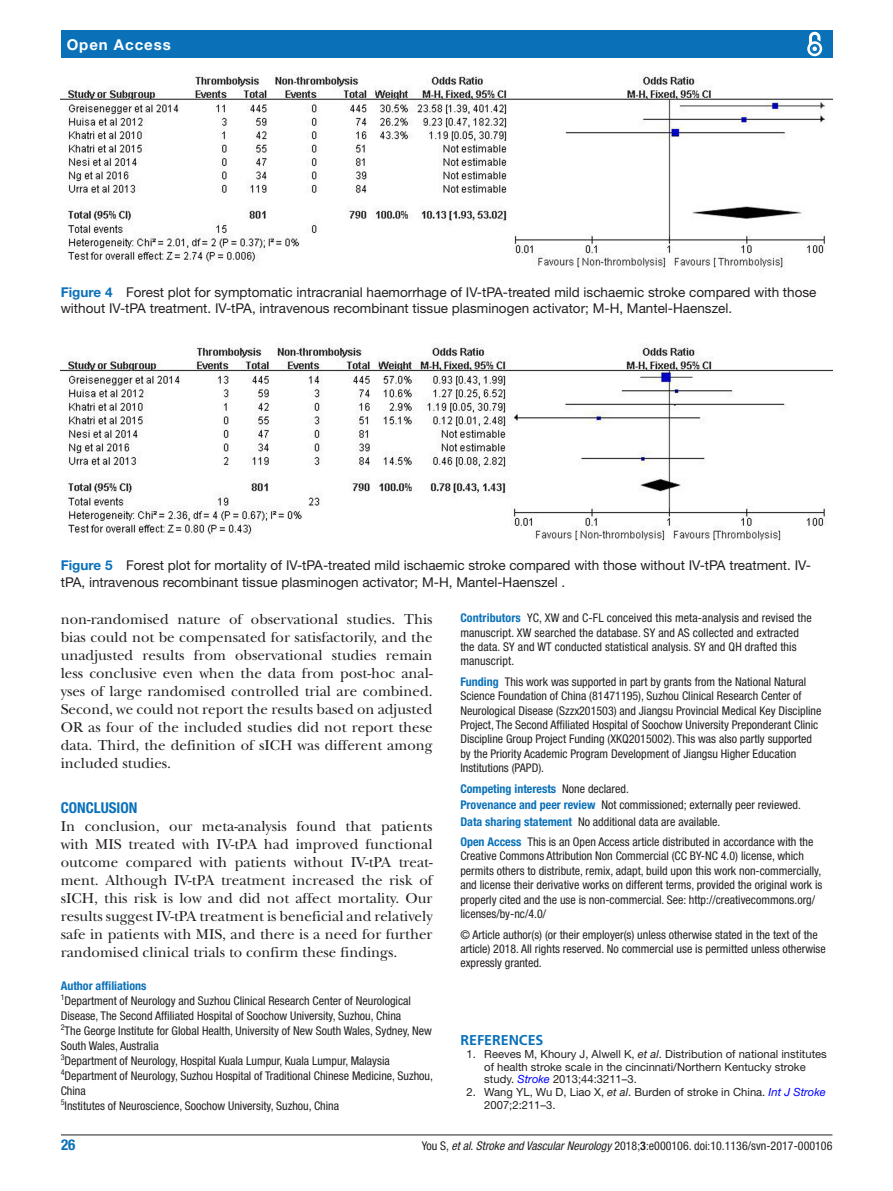
<style>
.page{position:relative;width:893px;height:1191px;background:#fff}
.page>*{position:absolute;margin:0;border:0;box-sizing:border-box;transform-origin:0 0}
.t1{font:15px/18px "New Baskerville";color:#231f20;text-align:justify}
.t2{font:700 condensed 15px "Helvetica Neue LT Std";color:#0a71b9}
.t3{font:700 15px "Helvetica Neue LT Std";letter-spacing:.065em;color:#fff}
.t4{font:700 14.25px "Frutiger LT Std";color:#0a71b9}
.t5{font:13.5px/16.2px "Helvetica Neue LT Std";color:#231f20}
.t6{font:condensed 12px/14.4px "Helvetica Neue LT Std";color:#231f20}
.t7{font:11.25px/12.8px "Helvetica Neue LT Std";color:#231f20}
.t8{font:condensed 7.95px "Helvetica Neue LT Std";color:#231f20}
.s1{font-weight:700;color:#0a71b9}
.s2{font-style:italic}
.s3{font-style:italic;color:#00f}
.s4{font-weight:700}
</style>
<div class="page">
<hr style="left:61px;top:1134px;width:771px;height:1px;background:#231f20">
<div style="left:61px;top:31px;width:771px;height:27px;background:#0a71b9"></div>
<svg style="left:807px;top:31px;width:16px;height:26px"></svg>
<div style="left:811px;top:45px;width:7px;height:7px;border:1px solid #0a71b9;border-radius:50%"></div>
<img style="left:61px;top:73px;width:771px;height:197px">
<img style="left:61px;top:344px;width:771px;height:197px">
<p class="t3" style="left:67px;top:35px;width:106px">Open Access</p>
<p class="t5" style="left:61px;top:284px;width:757px"><span class="s1">Figure 4</span> Forest plot for symptomatic intracranial haemorrhage of IV-tPA-treated mild ischaemic stroke compared with those without IV-tPA treatment. IV-tPA, intravenous recombinant tissue plasminogen activator; M-H, Mantel-Haenszel.</p>
<p class="t5" style="left:61px;top:557px;width:752px"><span class="s1">Figure 5</span> Forest plot for mortality of IV-tPA-treated mild ischaemic stroke compared with those without IV-tPA treatment. IV&shy;tPA, intravenous recombinant tissue plasminogen activator; M-H, Mantel-Haenszel .</p>
<p class="t1" style="left:61px;top:610px;width:373px">non-randomised nature of observational studies. This bias could not be compensated for satisfactorily, and the unadjusted results from observational studies remain less conclusive even when the data from post-hoc anal&shy;yses of large randomised controlled trial are combined.<br>Second, we could not report the results based on adjusted OR as four of the included studies did not report these data. Third, the definition of sICH was different among included studies.</p>
<p class="t2" style="left:61px;top:798px;width:78px">Conclusion</p>
<p class="t1" style="left:61px;top:817px;width:373px">In conclusion, our meta-analysis found that patients with MIS treated with IV-tPA had improved functional outcome compared with patients without IV-tPA treat&shy;ment. Although IV-tPA treatment increased the risk of sICH, this risk is low and did not affect mortality. Our results suggest IV-tPA treatment is beneficial and relatively safe in patients with MIS, and there is a need for further randomised clinical trials to confirm these findings.</p>
<p class="t6" style="left:61px;top:978px;width:374px;line-height:15px"><span class="s1">Author affiliations<br></span><sup>1</sup>Department of Neurology and Suzhou Clinical Research Center of Neurological Disease, The Second Affiliated Hospital of Soochow University, Suzhou, China<br><sup>2</sup>The George Institute for Global Health, University of New South Wales, Sydney, New South Wales, Australia<br><sup>3</sup>Department of Neurology, Hospital Kuala Lumpur, Kuala Lumpur, Malaysia <sup>4</sup>Department of Neurology, Suzhou Hospital of Traditional Chinese Medicine, Suzhou, China</p>
<p class="t8" style="left:61px;top:1097px;width:5px">5</p>
<p class="t6" style="left:65px;top:1098px;width:276px">Institutes of Neuroscience, Soochow University, Suzhou, China</p>
<p class="t6" style="left:460px;top:610px;width:353px"><span class="s1">Contributors</span> YC, XW and C-FL conceived this meta-analysis and revised the manuscript. XW searched the database. SY and AS collected and extracted the data. SY and WT conducted statistical analysis. SY and QH drafted this manuscript.</p>
<p class="t6" style="left:460px;top:674px;width:363px"><span class="s1">Funding</span> This work was supported in part by grants from the National Natural Science Foundation of China (81471195), Suzhou Clinical Research Center of Neurological Disease (Szzx201503) and Jiangsu Provincial Medical Key Discipline Project, The Second Affiliated Hospital of Soochow University Preponderant Clinic Discipline Group Project Funding (XKQ2015002). This was also partly supported by the Priority Academic Program Development of Jiangsu Higher Education Institutions (PAPD).</p>
<p class="t6" style="left:460px;top:780px;width:342px;line-height:16.5px"><span class="s1">Competing interests</span> None declared.<br><span class="s1">Provenance and peer review</span> Not commissioned; externally peer reviewed.<br><span class="s1">Data sharing statement</span> No additional data are available.</p>
<p class="t6" style="left:460px;top:834px;width:364px"><span class="s1">Open Access</span> This is an Open Access article distributed in accordance with the Creative Commons Attribution Non Commercial (CC BY-NC 4.0) license, which permits others to distribute, remix, adapt, build upon this work non-commercially, and license their derivative works on different terms, provided the original work is properly cited and the use is non-commercial. See: http://creativecommons.org/ licenses/by-nc/4.0/</p>
<p class="t6" style="left:460px;top:927px;width:367px">© Article author(s) (or their employer(s) unless otherwise stated in the text of the article) 2018. All rights reserved. No commercial use is permitted unless otherwise expressly granted.</p>
<p class="t4" style="left:460px;top:1031px;width:85px">REFERENCES</p>
<p class="t7" style="left:484px;top:1047px;width:344px;text-indent:-18px">1. Reeves M, Khoury J, Alwell K, <span class="s2">et al</span>. Distribution of national institutes of health stroke scale in the cincinnati/Northern Kentucky stroke study. <span class="s3">Stroke</span> 2013;44:3211–3.</p>
<p class="t7" style="left:484px;top:1085px;width:343px;text-indent:-18px">2. Wang YL, Wu D, Liao X, <span class="s2">et al</span>. Burden of stroke in China. <span class="s3">Int J Stroke<br></span>2007;2:211–3.</p>
<p class="t2" style="left:61px;top:1135px;width:16px">26</p>
<p class="t6" style="left:422px;top:1138px;width:412px">You S, <span class="s2">et al</span>. <span class="s2">Stroke and Vascular Neurology</span> 2018;<span class="s4">3</span>:e000106. doi:10.1136/svn-2017-000106</p>
</div>
